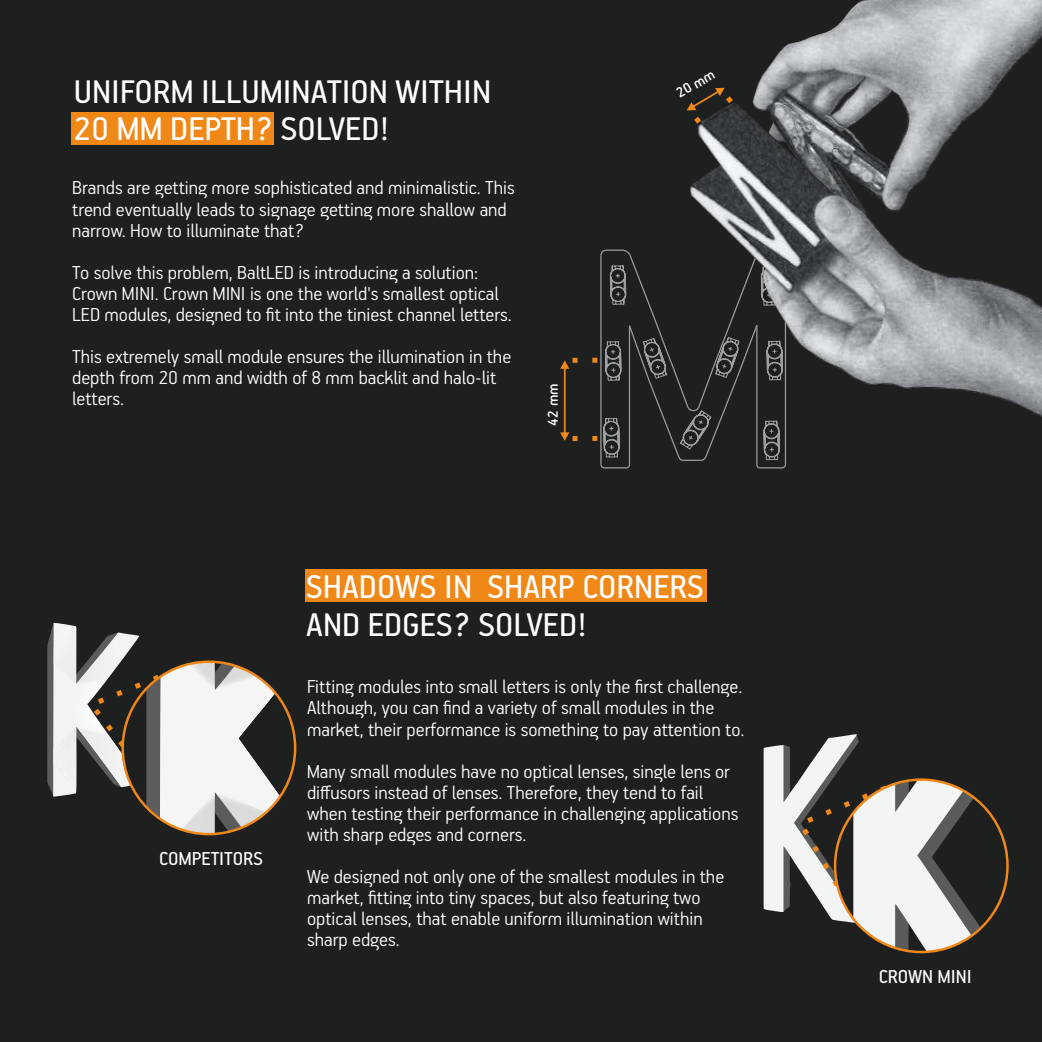
<style>
.page{position:relative;width:1042px;height:1042px;background:#1e2020}
.page>*{position:absolute;margin:0;border:0;box-sizing:border-box;transform-origin:0 0}
.t1{font:36.75px/37.1px "PF Handbook Pro";color:#fefefe}
.t2{font:300 21px/21px "PF Handbook Pro";color:#fefefe}
.t3{font:21px "PF Handbook Pro";color:#fefefe}
.t4{font:500 15.92px "PF Handbook Pro";color:#fefefe}
</style>
<div class="page">
<div style="left:71px;top:113px;width:202px;height:32px;background:#f08818"></div>
<div style="left:305px;top:570px;width:401px;height:32px;background:#f08818"></div>
<svg style="left:560px;top:249px;width:226px;height:220px"></svg>
<svg style="left:763px;top:734px;width:218px;height:217px"></svg>
<svg style="left:47px;top:623px;width:233px;height:211px"></svg>
<img style="left:757px;top:0;width:285px;height:103px">
<img style="left:690px;top:103px;width:352px;height:329px">
<svg style="left:686px;top:85px;width:148px;height:110px"></svg>
<h1 class="t1" style="left:74px;top:75px;width:419px">UNIFORM ILLUMINATION WITHIN<br>20 MM DEPTH? SOLVED!</h1>
<p class="t2" style="left:72px;top:179px;width:444px">Brands are getting more sophisticated and minimalistic. This trend eventually leads to signage getting more shallow and narrow. How to illuminate that?</p>
<p class="t2" style="left:72px;top:263px;width:441px">To solve this problem, BaltLED is introducing a solution:<br>Crown MINI. Crown MINI is one the world's smallest optical<br>LED modules, designed to fit into the tiniest channel letters.</p>
<p class="t2" style="left:72px;top:347px;width:440px">This extremely small module ensures the illumination in the depth from 20 mm and width of 8 mm backlit and halo-lit letters.</p>
<p class="t4" style="left:546px;top:425px;width:43px;rotate:-90deg">42 mm</p>
<p class="t4" style="left:674px;top:88px;width:43px;rotate:-30deg">20 mm</p>
<h1 class="t1" style="left:306px;top:571px;width:399px">SHADOWS IN SHARP CORNERS<br>AND EDGES? SOLVED!</h1>
<p class="t3" style="left:159px;top:849px;width:105px">COMPETITORS</p>
<p class="t2" style="left:307px;top:677px;width:439px">Fitting modules into small letters is only the first challenge.<br>Although, you can find a variety of small modules in the market, their performance is something to pay attention to.</p>
<p class="t2" style="left:307px;top:762px;width:433px">Many small modules have no optical lenses, single lens or diffusors instead of lenses. Therefore, they tend to fail when testing their performance in challenging applications with sharp edges and corners.</p>
<p class="t2" style="left:307px;top:867px;width:418px">We designed not only one of the smallest modules in the market, fitting into tiny spaces, but also featuring two optical lenses, that enable uniform illumination within sharp edges.</p>
<p class="t3" style="left:878px;top:967px;width:95px">CROWN MINI</p>
</div>
